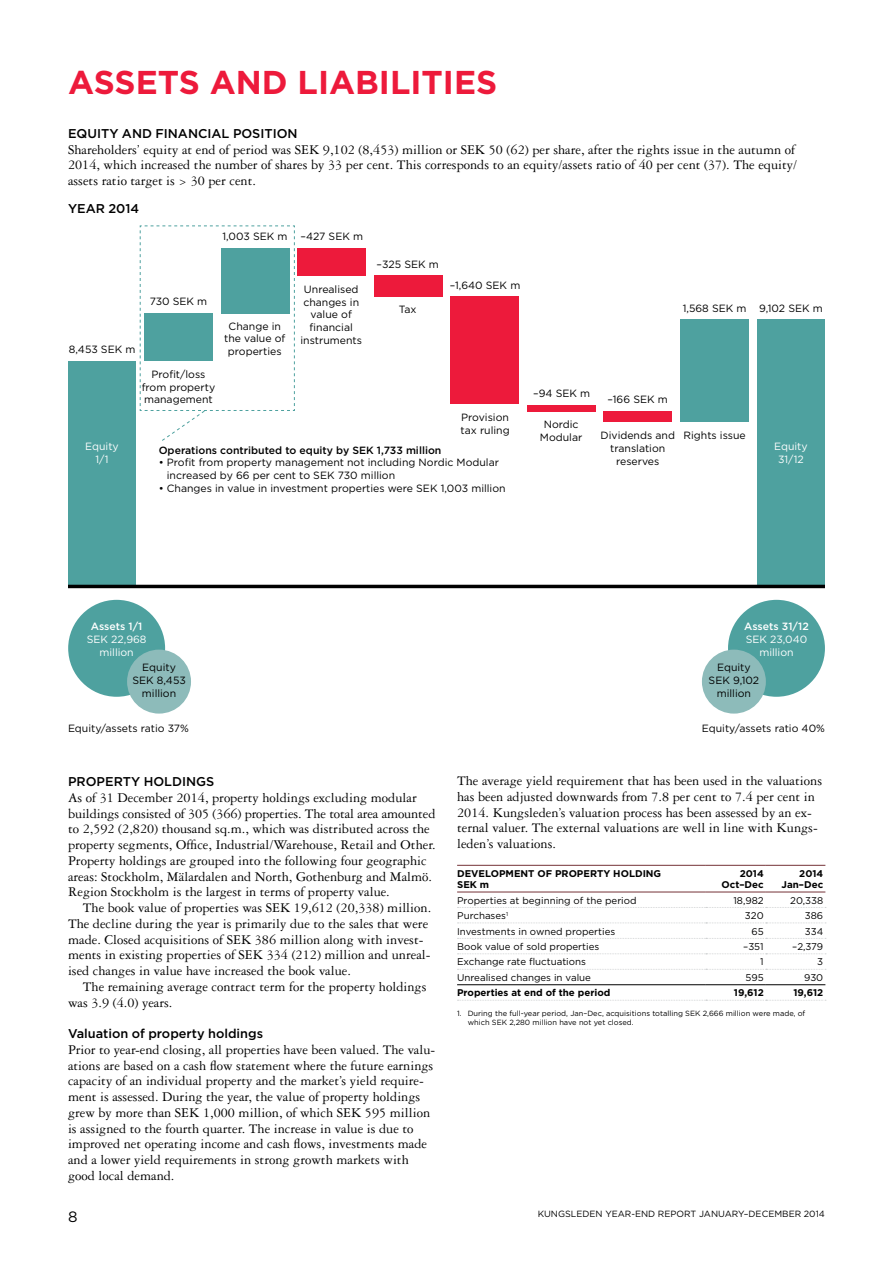
<style>
.page{position:relative;width:893px;height:1263px;background:#fff}
.page>*{position:absolute;margin:0;border:0;box-sizing:border-box;transform-origin:0 0}
.t1{font:700 33px "Gotham";color:#ed1a3b}
.t2{font:15px "Gotham";color:#000}
.t3{font:14.25px/15.8px "Garamond 3 LT Std";color:#000}
.t4{font:500 12.75px "Gotham";color:#000}
.t5{font:10.5px/12.8px "Gotham";color:#000;text-align:center}
.t6{font:10.5px/12.8px "Gotham";color:#fff;text-align:center}
.t7{font:500 10.5px "Gotham";color:#000}
.t8{font:500 10.5px "Gotham";color:#fff}
.t9{font:9.75px "Gotham";color:#000}
.t10{font:700 9.75px/11.2px "Gotham";color:#000;text-align:right}
.t11{font:9px "Gotham";color:#000}
.t12{font:7.5px/9.8px "Gotham";color:#000}
</style>
<div class="page">
<div style="left:297px;top:248px;width:69px;height:28px;background:#ed1a3b"></div>
<div style="left:374px;top:276px;width:69px;height:21px;background:#ed1a3b"></div>
<div style="left:450px;top:297px;width:69px;height:107px;background:#ed1a3b"></div>
<div style="left:527px;top:405px;width:69px;height:6px;background:#ed1a3b"></div>
<div style="left:603px;top:411px;width:69px;height:11px;background:#ed1a3b"></div>
<div style="left:680px;top:320px;width:69px;height:102px;background:#4ea19f"></div>
<div style="left:68px;top:361px;width:68px;height:225px;background:#4ea19f"></div>
<div style="left:757px;top:319px;width:68px;height:267px;background:#4ea19f"></div>
<hr style="left:68px;top:585px;width:757px;height:3px;background:#000">
<div style="left:68px;top:600px;width:97px;height:97px;background:#4ea19f;border-radius:50%"></div>
<div style="left:728px;top:600px;width:97px;height:97px;background:#4ea19f;border-radius:50%"></div>
<div style="left:127px;top:650px;width:64px;height:64px;background:#8dbbba;border-radius:50%"></div>
<div style="left:702px;top:650px;width:64px;height:64px;background:#8dbbba;border-radius:50%"></div>
<hr style="left:457px;top:865px;width:249px;height:1px;background:#743237">
<hr style="left:706px;top:865px;width:60px;height:1px;background:#743237">
<hr style="left:766px;top:865px;width:59px;height:1px;background:#743237">
<hr style="left:457px;top:892px;width:249px;height:1px;background:#743237">
<hr style="left:706px;top:892px;width:60px;height:1px;background:#743237">
<hr style="left:766px;top:892px;width:59px;height:1px;background:#743237">
<svg style="left:457px;top:1000px;width:369px;height:1px"></svg>
<svg style="left:457px;top:969px;width:369px;height:1px"></svg>
<hr style="left:457px;top:984px;width:249px;height:1px;background:#000">
<hr style="left:706px;top:984px;width:60px;height:1px;background:#000">
<hr style="left:766px;top:984px;width:59px;height:1px;background:#000">
<svg style="left:457px;top:907px;width:369px;height:1px"></svg>
<svg style="left:457px;top:922px;width:369px;height:1px"></svg>
<svg style="left:457px;top:938px;width:369px;height:1px"></svg>
<svg style="left:457px;top:953px;width:369px;height:1px"></svg>
<svg style="left:140px;top:225px;width:155px;height:216px"></svg>
<h1 class="t1" style="left:68px;top:61px;width:431px">ASSETS AND LIABILITIES</h1>
<p class="t4" style="left:68px;top:125px;width:231px">EQUITY AND FINANCIAL POSITION</p>
<p class="t3" style="left:68px;top:141px;width:731px">Shareholders’ equity at end of period was SEK 9,102 (8,453) million or SEK 50 (62) per share, after the rights issue in the autumn of<br>2014, which increased the number of shares by 33 per cent. This corresponds to an equity/assets ratio of 40 per cent (37). The equity/ assets ratio target is &gt; 30 per cent.</p>
<p class="t4" style="left:68px;top:200px;width:73px">YEAR 2014</p>
<p class="t5" style="left:222px;top:230px;width:67px">1,003 SEK m</p>
<p class="t5" style="left:300px;top:230px;width:64px">–427 SEK m</p>
<p class="t5" style="left:150px;top:295px;width:59px">730 SEK m</p>
<p class="t5" style="left:69px;top:343px;width:68px">8,453 SEK m</p>
<p class="t5" style="left:142px;top:368px;width:75px">Profit/loss from property management</p>
<p class="t5" style="left:224px;top:319px;width:63px">Change in the value of properties</p>
<p class="t5" style="left:301px;top:283px;width:63px">Unrealised changes in value of financial instruments</p>
<p class="t5" style="left:377px;top:257px;width:64px">–325 SEK m</p>
<p class="t5" style="left:399px;top:303px;width:19px">Tax</p>
<p class="t5" style="left:450px;top:279px;width:72px">–1,640 SEK m</p>
<p class="t5" style="left:533px;top:387px;width:58px">–94 SEK m</p>
<p class="t5" style="left:683px;top:302px;width:142px">1,568 SEK m 9,102 SEK m</p>
<p class="t5" style="left:608px;top:392px;width:62px">–166 SEK m</p>
<p class="t5" style="left:460px;top:411px;width:51px;text-align:left">Provision tax ruling</p>
<p class="t5" style="left:540px;top:418px;width:44px">Nordic<br>Modular</p>
<p class="t5" style="left:600px;top:429px;width:76px">Dividends and translation reserves</p>
<p class="t5" style="left:683px;top:429px;width:64px">Rights issue</p>
<p class="t6" style="left:85px;top:439px;width:35px">Equity<br>1/1</p>
<p class="t6" style="left:774px;top:439px;width:35px">Equity<br>31/12</p>
<p class="t7" style="left:159px;top:443px;width:284px">Operations contributed to equity by SEK 1,733 million</p>
<p class="t5" style="left:167px;top:456px;width:334px;text-align:left;text-indent:-8px">• Profit from property management not including Nordic Modular increased by 66 per cent to SEK 730 million</p>
<p class="t5" style="left:159px;top:481px;width:348px">• Changes in value in investment properties were SEK 1,003 million</p>
<p class="t8" style="left:91px;top:620px;width:53px">Assets 1/1</p>
<p class="t6" style="left:87px;top:633px;width:61px">SEK 22,968 million</p>
<p class="t8" style="left:744px;top:620px;width:66px">Assets 31/12</p>
<p class="t6" style="left:746px;top:633px;width:63px">SEK 23,040 million</p>
<p class="t5" style="left:132px;top:661px;width:55px">Equity<br>SEK 8,453 million</p>
<p class="t5" style="left:709px;top:661px;width:52px">Equity<br>SEK 9,102 million</p>
<p class="t5" style="left:68px;top:722px;width:122px">Equity/assets ratio 37%</p>
<p class="t5" style="left:702px;top:722px;width:125px">Equity/assets ratio 40%</p>
<p class="t4" style="left:68px;top:773px;width:148px">PROPERTY HOLDINGS</p>
<p class="t3" style="left:68px;top:790px;width:369px">As of 31 December 2014, property holdings excluding modular buildings consisted of 305 (366) properties. The total area amounted to 2,592 (2,820) thousand sq.m., which was distributed across the property segments, Office, Industrial/Warehouse, Retail and Other.<br>Property holdings are grouped into the following four geographic areas: Stockholm, Mälardalen and North, Gothenburg and Malmö.<br>Region Stockholm is the largest in terms of property value.</p>
<p class="t3" style="left:68px;top:900px;width:365px;text-indent:15px">The book value of properties was SEK 19,612 (20,338) million.<br>The decline during the year is primarily due to the sales that were made. Closed acquisitions of SEK 386 million along with invest&shy;ments in existing properties of SEK 334 (212) million and unreal&shy;ised changes in value have increased the book value.</p>
<p class="t3" style="left:68px;top:979px;width:360px;text-indent:15px">The remaining average contract term for the property holdings was 3.9 (4.0) years.</p>
<p class="t4" style="left:68px;top:1025px;width:197px">Valuation of property holdings</p>
<p class="t3" style="left:68px;top:1042px;width:369px">Prior to year-end closing, all properties have been valued. The valu&shy;ations are based on a cash flow statement where the future earnings capacity of an individual property and the market’s yield require&shy;ment is assessed. During the year, the value of property holdings grew by more than SEK 1,000 million, of which SEK 595 million is assigned to the fourth quarter. The increase in value is due to improved net operating income and cash flows, investments made and a lower yield requirements in strong growth markets with good local demand.</p>
<p class="t2" style="left:68px;top:1207px;width:11px">8</p>
<p class="t3" style="left:457px;top:773px;width:366px">The average yield requirement that has been used in the valuations has been adjusted downwards from 7.8 per cent to 7.4 per cent in 2014. Kungsleden’s valuation process has been assessed by an ex&shy;ternal valuer. The external valuations are well in line with Kungs&shy;leden’s valuations.</p>
<p class="t10" style="left:457px;top:868px;width:206px;text-align:left">DEVELOPMENT OF PROPERTY HOLDING<br>SEK m</p>
<p class="t10" style="left:721px;top:868px;width:44px">2014<br>Oct–Dec</p>
<p class="t10" style="left:782px;top:868px;width:43px">2014<br>Jan–Dec</p>
<p class="t9" style="left:457px;top:894px;width:181px">Properties at beginning of the period</p>
<p class="t9" style="left:733px;top:894px;width:32px">18,982</p>
<p class="t9" style="left:790px;top:894px;width:35px">20,338</p>
<p class="t9" style="left:457px;top:909px;width:53px">Purchases<sup>1</sup></p>
<p class="t9" style="left:745px;top:909px;width:20px">320</p>
<p class="t9" style="left:805px;top:909px;width:20px">386</p>
<p class="t9" style="left:457px;top:925px;width:160px">Investments in owned properties</p>
<p class="t9" style="left:751px;top:925px;width:14px">65</p>
<p class="t9" style="left:805px;top:925px;width:20px">334</p>
<p class="t9" style="left:457px;top:940px;width:144px">Book value of sold properties</p>
<p class="t9" style="left:743px;top:940px;width:22px">–351</p>
<p class="t9" style="left:792px;top:940px;width:33px">–2,379</p>
<p class="t9" style="left:457px;top:956px;width:130px">Exchange rate fluctuations</p>
<p class="t9" style="left:760px;top:956px;width:5px">1</p>
<p class="t9" style="left:817px;top:956px;width:7px">3</p>
<p class="t9" style="left:457px;top:971px;width:135px">Unrealised changes in value</p>
<p class="t9" style="left:746px;top:971px;width:20px">595</p>
<p class="t9" style="left:804px;top:971px;width:21px">930</p>
<p class="t10" style="left:457px;top:987px;width:155px">Properties at end of the period</p>
<p class="t10" style="left:734px;top:987px;width:31px">19,612</p>
<p class="t10" style="left:793px;top:987px;width:31px">19,612</p>
<p class="t12" style="left:468px;top:1008px;width:339px;text-indent:-11px">1. During the full-year period, Jan–Dec, acquisitions totalling SEK 2,666 million were made, of which SEK 2,280 million have not yet closed.</p>
<p class="t11" style="left:538px;top:1208px;width:289px">KUNGSLEDEN YEAR-END REPORT JANUARY–DECEMBER 2014</p>
</div>
